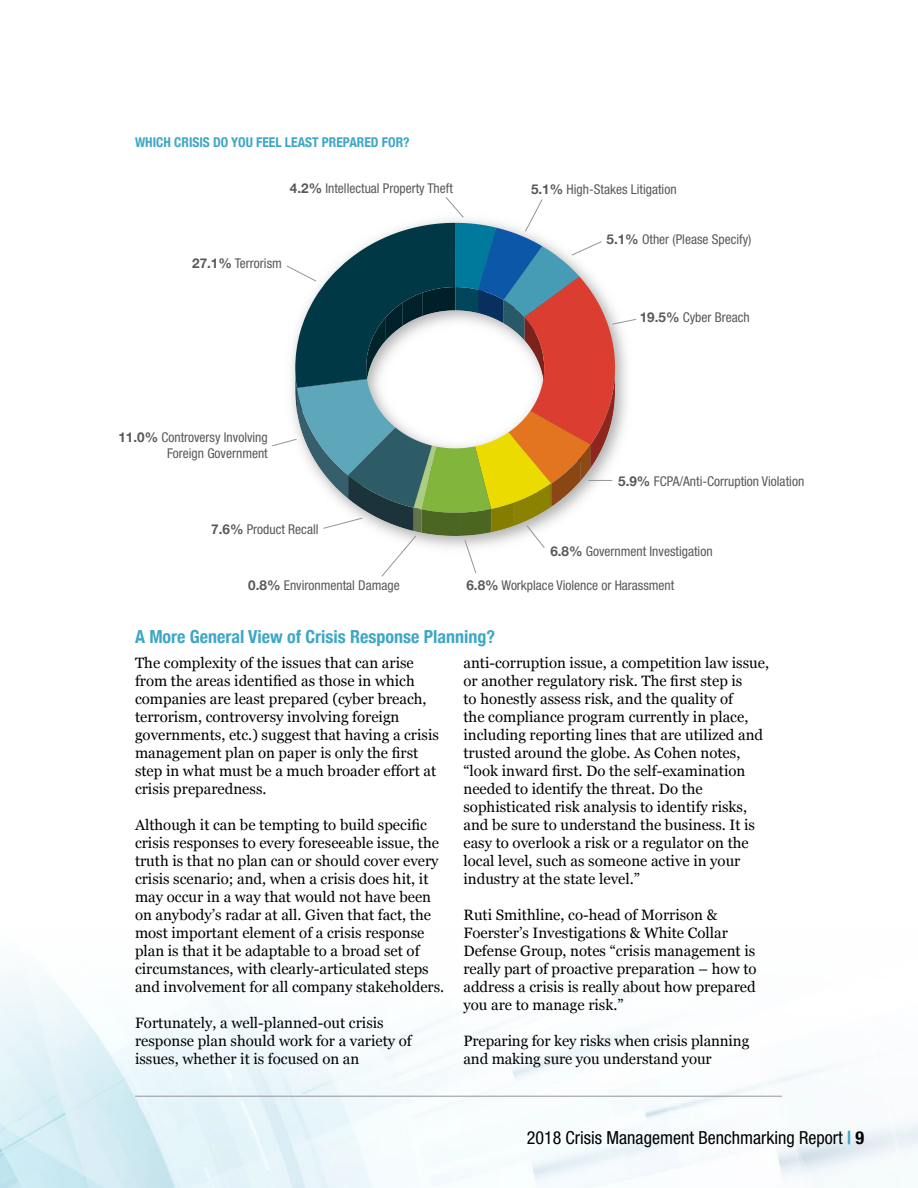
<style>
.page{position:relative;width:918px;height:1188px;background:#fff}
.page>*{position:absolute;margin:0;border:0;box-sizing:border-box;transform-origin:0 0}
.t1{font:700 condensed 18px "Helvetica Neue";color:#3ea7c6}
.t2{font:condensed 18px "Helvetica Neue LT Std";color:#000}
.t3{font:15px/18px "Georgia";color:#000}
.t4{font:condensed 13.5px/16.2px "Helvetica Neue LT Std";color:#58595b;text-align:right}
.t5{font:700 condensed 13.5px "Helvetica Neue";color:#3ea7c6}
.s1{font-family:"Helvetica Neue";font-weight:700;font-stretch:normal}
.s2{font-family:"Helvetica Neue";font-weight:700;color:#3ea7c6}
.s3{font-family:"Helvetica Neue";font-weight:700}
</style>
<div class="page">
<hr style="left:135px;top:1096px;width:647px;height:1px;background:#939598">
<svg style="left:272px;top:197px;width:364px;height:380px"></svg>
<p class="t5" style="left:135px;top:131px;width:276px">WHICH CRISIS DO YOU FEEL LEAST PREPARED FOR?</p>
<p class="t4" style="left:192px;top:255px;width:91px"><span class="s1">27.1%</span> Terrorism</p>
<p class="t4" style="left:290px;top:180px;width:164px"><span class="s1">4.2%</span> Intellectual Property Theft</p>
<p class="t4" style="left:531px;top:181px;width:147px"><span class="s1">5.1%</span> High-Stakes Litigation</p>
<p class="t4" style="left:607px;top:231px;width:146px"><span class="s1">5.1%</span> Other (Please Specify)</p>
<p class="t4" style="left:640px;top:309px;width:111px"><span class="s1">19.5%</span> Cyber Breach</p>
<p class="t4" style="left:118px;top:429px;width:151px"><span class="s1">11.0%</span> Controversy Involving<br>Foreign Government</p>
<p class="t4" style="left:618px;top:473px;width:188px"><span class="s1">5.9%</span> FCPA/Anti-Corruption Violation</p>
<p class="t4" style="left:211px;top:521px;width:109px"><span class="s1">7.6%</span> Product Recall</p>
<p class="t4" style="left:550px;top:543px;width:164px"><span class="s1">6.8%</span> Government Investigation</p>
<p class="t4" style="left:248px;top:577px;width:153px"><span class="s1">0.8%</span> Environmental Damage</p>
<p class="t4" style="left:466px;top:577px;width:209px"><span class="s1">6.8%</span> Workplace Violence or Harassment</p>
<p class="t1" style="left:135px;top:621px;width:362px">A More General View of Crisis Response Planning?</p>
<p class="t3" style="left:135px;top:653px;width:305px">The complexity of the issues that can arise from the areas identified as those in which companies are least prepared (cyber breach, terrorism, controversy involving foreign governments, etc.) suggest that having a crisis management plan on paper is only the first step in what must be a much broader effort at crisis preparedness.</p>
<p class="t3" style="left:135px;top:815px;width:311px">Although it can be tempting to build specific crisis responses to every foreseeable issue, the truth is that no plan can or should cover every crisis scenario; and, when a crisis does hit, it may occur in a way that would not have been on anybody’s radar at all. Given that fact, the most important element of a crisis response plan is that it be adaptable to a broad set of circumstances, with clearly-articulated steps and involvement for all company stakeholders.</p>
<p class="t3" style="left:135px;top:1013px;width:278px">Fortunately, a well-planned-out crisis response plan should work for a variety of issues, whether it is focused on an</p>
<p class="t3" style="left:463px;top:653px;width:307px">anti-corruption issue, a competition law issue, or another regulatory risk. The first step is<br>to honestly assess risk, and the quality of<br>the compliance program currently in place, including reporting lines that are utilized and trusted around the globe. As Cohen notes, “look inward first. Do the self-examination needed to identify the threat. Do the sophisticated risk analysis to identify risks, and be sure to understand the business. It is easy to overlook a risk or a regulator on the local level, such as someone active in your industry at the state level.”</p>
<p class="t3" style="left:463px;top:905px;width:295px">Ruti Smithline, co-head of Morrison &amp; Foerster’s Investigations &amp; White Collar Defense Group, notes “crisis management is really part of proactive preparation – how to address a crisis is really about how prepared you are to manage risk.”</p>
<p class="t3" style="left:463px;top:1031px;width:287px">Preparing for key risks when crisis planning and making sure you understand your</p>
<p class="t2" style="left:527px;top:1127px;width:339px">2018 Crisis Management Benchmarking Report <span class="s2">|</span> <span class="s3">9</span></p>
</div>
